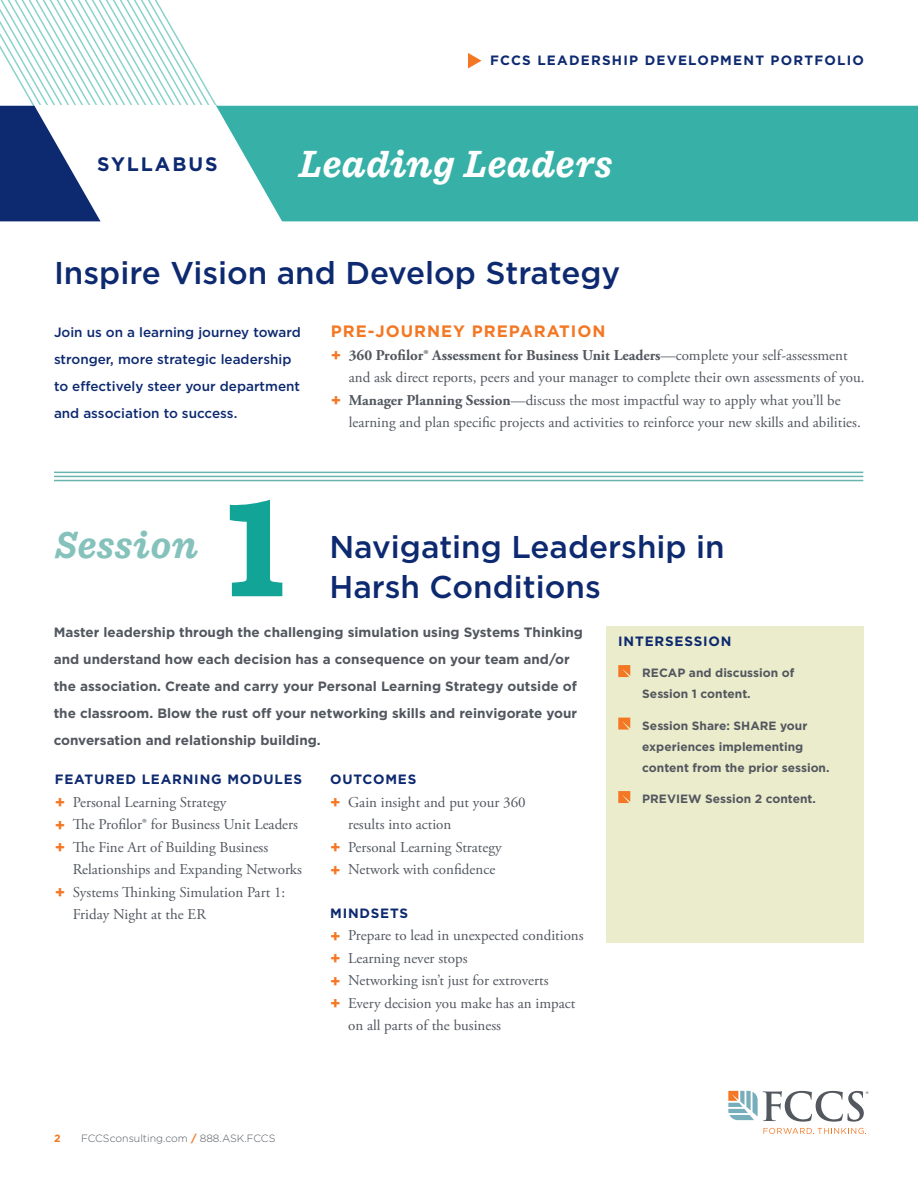
<style>
.page{position:relative;width:918px;height:1188px;background:#fff}
.page>*{position:absolute;margin:0;border:0;box-sizing:border-box;transform-origin:0 0}
.Folio{font:800 145.5px "Macklin Slab";color:#13a498}
.Syllabus_Header{font:italic 700 40.5px "Macklin Slab";letter-spacing:-.01em;color:#fff}
.Syllabus_Header-2{font:italic 700 40.5px "Macklin Slab";color:#84c2bb}
.Title_Gotham{font:500 31.5px/40.5px "Gotham";color:#0d2970}
.Syllabus{font:700 19.5px "Gotham";letter-spacing:.1em;color:#0d2970}
.Subhead_Gotham_11_AC{font:700 16.5px "Gotham";letter-spacing:.06em;color:#f47723}
.Body_copy_bullets{font:15px/22.5px "Adobe Garamond Pro";color:#52575f}
.Body_copy_Intro_Goth{font:700 13.5px/27px "Gotham";color:#52575f}
.Intro_copy_Gotham_Bo{font:500 13.5px/27px "Gotham";color:#0d2970}
.Subhead_Gotham_9_AC{font:700 13.5px "Gotham";letter-spacing:.09em;color:#0d2970}
.Subhead_Gotham_11_AC-2{font:700 13.5px "Gotham";letter-spacing:.06em;color:#0d2970}
.Subhead_Gotham_9_AC-2{font:700 13.5px "Gotham";letter-spacing:.06em;color:#0d2970}
.Body_copy_bullets-2{font:700 13.5px "Gotham";letter-spacing:.06em;color:#0d2970}
.Sidebar_bullets_Gray{font:700 12px/21px "Gotham";color:#52575f}
.Folio-2{font:300 10.5px "Gotham";color:#52575f}
.Folio-3{font:700 10.5px "Gotham";color:#f47723}
.s1{font-family:"Gotham";font-weight:700;font-size:16.5px;color:#f47723}
.s2{font-weight:700}
.s3{font-weight:700;color:#f47723}
</style>
<div class="page">
<div style="left:284px;top:106px;width:634px;height:115px;background:#37b1a7"></div>
<div style="left:607px;top:627px;width:257px;height:316px;background:#ebeccb"></div>
<svg style="left:763px;top:1128px;width:103px;height:6px"></svg>
<svg style="left:728px;top:1091px;width:140px;height:31px"></svg>
<hr style="left:54px;top:480px;width:809px;height:1px;background:#66b6ae">
<hr style="left:54px;top:476px;width:809px;height:1px;background:#66b6ae">
<hr style="left:54px;top:472px;width:809px;height:1px;background:#66b6ae">
<svg style="left:0;top:0;width:284px;height:222px"></svg>
<svg style="left:618px;top:665px;width:12px;height:12px"></svg>
<svg style="left:618px;top:718px;width:12px;height:12px"></svg>
<svg style="left:618px;top:791px;width:12px;height:12px"></svg>
<p class="Subhead_Gotham_9_AC" style="left:490px;top:51px;width:375px">FCCS LEADERSHIP DEVELOPMENT PORTFOLIO</p>
<p class="Syllabus" style="left:97px;top:151px;width:122px">SYLLABUS</p>
<p class="Syllabus_Header" style="left:299px;top:140px;width:315px">Leading Leaders</p>
<p class="Title_Gotham" style="left:54px;top:253px;width:568px">Inspire Vision and Develop Strategy</p>
<p class="Intro_copy_Gotham_Bo" style="left:54px;top:318px;width:248px">Join us on a learning journey toward stronger, more strategic leadership to effectively steer your department and association to success.</p>
<p class="Subhead_Gotham_11_AC" style="left:331px;top:320px;width:276px">PRE-JOURNEY PREPARATION</p>
<p class="Body_copy_bullets" style="left:349px;top:344px;width:517px;text-indent:-18px"><span class="s1">+</span> <span class="s2">360 Profilor® Assessment for Business Unit Leaders</span>—complete your self-assessment and ask direct reports, peers and your manager to complete their own assessments of you.</p>
<p class="Body_copy_bullets" style="left:349px;top:389px;width:514px;text-indent:-18px"><span class="s1">+</span> <span class="s2">Manager Planning Session</span>—discuss the most impactful way to apply what you’ll be learning and plan specific projects and activities to reinforce your new skills and abilities.</p>
<p class="Syllabus_Header-2" style="left:54px;top:521px;width:146px">Session</p>
<p class="Folio" style="left:226px;top:466px;width:60px">1</p>
<p class="Title_Gotham" style="left:329px;top:526px;width:397px">Navigating Leadership in<br>Harsh Conditions</p>
<p class="Body_copy_Intro_Goth" style="left:54px;top:619px;width:531px">Master leadership through the challenging simulation using Systems Thinking and understand how each decision has a consequence on your team and/or the association. Create and carry your Personal Learning Strategy outside of the classroom. Blow the rust off your networking skills and reinvigorate your conversation and relationship building.</p>
<p class="Subhead_Gotham_9_AC-2" style="left:618px;top:632px;width:115px">INTERSESSION</p>
<p class="Sidebar_bullets_Gray" style="left:642px;top:662px;width:154px">RECAP and discussion of<br>Session 1 content.</p>
<p class="Sidebar_bullets_Gray" style="left:642px;top:715px;width:189px">Session Share: SHARE your experiences implementing content from the prior session.</p>
<p class="Sidebar_bullets_Gray" style="left:642px;top:788px;width:175px">PREVIEW Session 2 content.</p>
<p class="Subhead_Gotham_11_AC-2" style="left:55px;top:770px;width:249px">FEATURED LEARNING MODULES</p>
<p class="Body_copy_bullets" style="left:55px;top:791px;width:173px"><span class="s1">+</span> Personal Learning Strategy</p>
<p class="Body_copy_bullets" style="left:55px;top:814px;width:245px"><span class="s1">+</span> The Profilor® for Business Unit Leaders</p>
<p class="Body_copy_bullets" style="left:73px;top:836px;width:231px;text-indent:-18px"><span class="s1">+</span> The Fine Art of Building Business<br>Relationships and Expanding Networks</p>
<p class="Body_copy_bullets" style="left:73px;top:881px;width:214px;text-indent:-18px"><span class="s1">+</span> Systems Thinking Simulation Part 1:<br>Friday Night at the ER</p>
<p class="Subhead_Gotham_11_AC-2" style="left:330px;top:770px;width:88px">OUTCOMES</p>
<p class="Body_copy_bullets" style="left:348px;top:791px;width:179px;text-indent:-18px"><span class="s1">+</span> Gain insight and put your 360 results into action</p>
<p class="Body_copy_bullets" style="left:330px;top:836px;width:173px"><span class="s1">+</span> Personal Learning Strategy</p>
<p class="Body_copy_bullets" style="left:330px;top:859px;width:167px"><span class="s1">+</span> Network with confidence</p>
<p class="Body_copy_bullets-2" style="left:330px;top:904px;width:79px">MINDSETS</p>
<p class="Body_copy_bullets" style="left:330px;top:925px;width:255px"><span class="s1">+</span> Prepare to lead in unexpected conditions</p>
<p class="Body_copy_bullets" style="left:330px;top:947px;width:139px"><span class="s1">+</span> Learning never stops</p>
<p class="Body_copy_bullets" style="left:330px;top:970px;width:220px"><span class="s1">+</span> Networking isn’t just for extroverts</p>
<p class="Body_copy_bullets" style="left:348px;top:992px;width:229px;text-indent:-18px"><span class="s1">+</span> Every decision you make has an impact on all parts of the business</p>
<p class="Folio-3" style="left:54px;top:1132px;width:8px">2</p>
<p class="Folio-2" style="left:81px;top:1132px;width:196px">FCCSconsulting.com <span class="s3">/</span> 888.ASK.FCCS</p>
</div>
